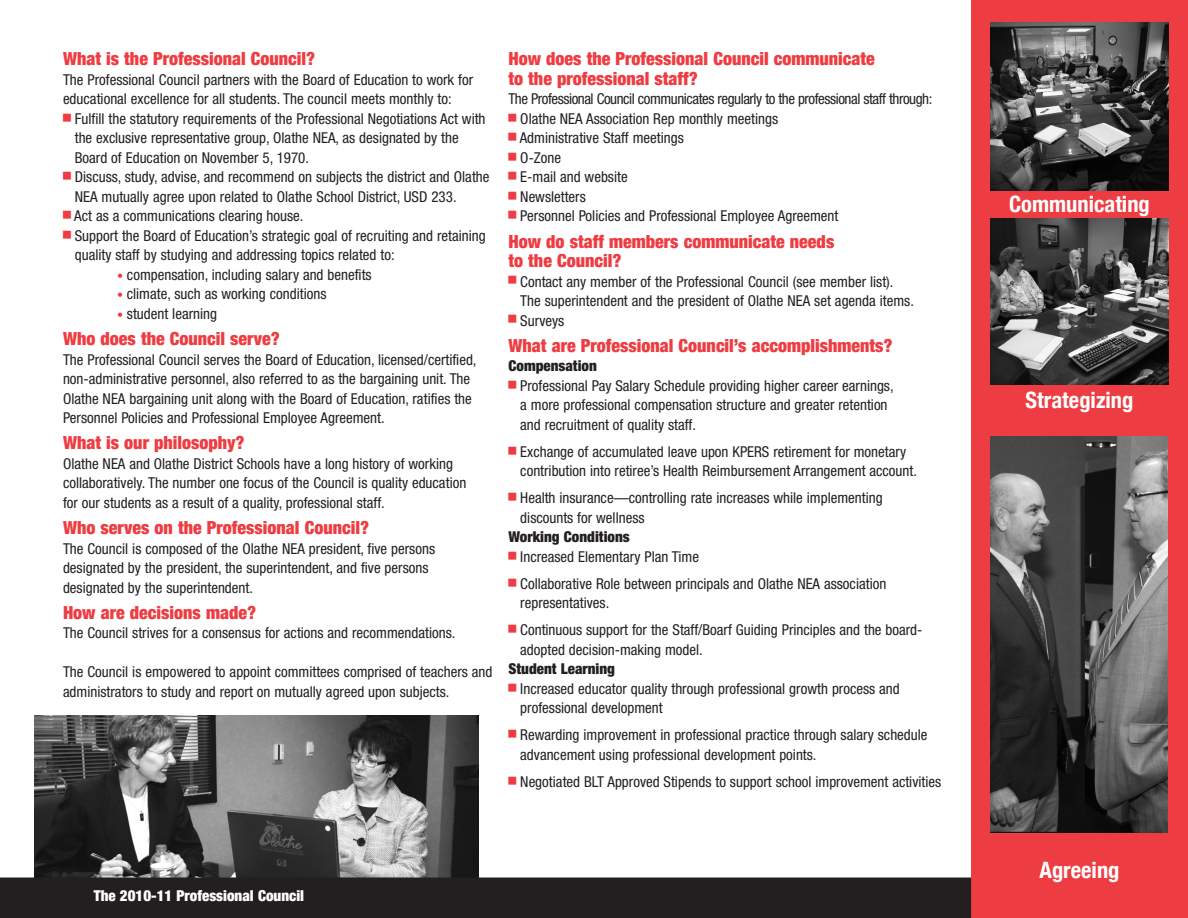
<style>
.page{position:relative;width:1188px;height:918px;background:#fff}
.page>*{position:absolute;margin:0;border:0;box-sizing:border-box;transform-origin:0 0}
.t1{font:700 condensed 22.5px "Helvetica Neue";color:#fff}
.t2{font:900 condensed 18px "Helvetica Neue";color:#ee3d42}
.t3{font:condensed 15px/19.5px "Helvetica Neue";color:#231f20}
.t4{font:condensed 15px "Helvetica Neue";letter-spacing:-.03em;color:#231f20}
.t5{font:900 condensed 15px "Helvetica Neue";color:#231f20}
.t6{font:900 condensed 15px "Helvetica Neue";color:#fff}
.s1{font-size:12px;color:#ee3d42}
</style>
<div class="page">
<img style="left:35px;top:716px;width:443px;height:161px">
<div style="left:971px;top:0;width:217px;height:918px;background:#ee3d42"></div>
<img style="left:991px;top:218px;width:177px;height:166px">
<img style="left:991px;top:22px;width:177px;height:169px">
<img style="left:991px;top:437px;width:176px;height:395px">
<div style="left:0;top:877px;width:971px;height:41px;background:#231f20"></div>
<p class="t2" style="left:63px;top:48px;width:254px">What is the Professional Council?</p>
<p class="t3" style="left:63px;top:70px;width:412px">The Professional Council partners with the Board of Education to work for educational excellence for all students. The council meets monthly to:</p>
<p class="t3" style="left:75px;top:109px;width:412px">Fulfill the statutory requirements of the Professional Negotiations Act with the exclusive representative group, Olathe NEA, as designated by the<br>Board of Education on November 5, 1970.</p>
<p class="t3" style="left:75px;top:167px;width:416px">Discuss, study, advise, and recommend on subjects the district and Olathe<br>NEA mutually agree upon related to Olathe School District, USD 233.</p>
<p class="t3" style="left:74px;top:206px;width:231px">Act as a communications clearing house.</p>
<p class="t3" style="left:75px;top:226px;width:412px">Support the Board of Education’s strategic goal of recruiting and retaining quality staff by studying and addressing topics related to:</p>
<p class="t3" style="left:117px;top:265px;width:256px"><span class="s1">•</span> compensation, including salary and benefits</p>
<p class="t3" style="left:117px;top:284px;width:211px"><span class="s1">•</span> climate, such as working conditions</p>
<p class="t3" style="left:117px;top:304px;width:102px"><span class="s1">•</span> student learning</p>
<p class="t2" style="left:63px;top:328px;width:218px">Who does the Council serve?</p>
<p class="t3" style="left:63px;top:350px;width:415px">The Professional Council serves the Board of Education, licensed/certified, non-administrative personnel, also referred to as the bargaining unit. The Olathe NEA bargaining unit along with the Board of Education, ratifies the Personnel Policies and Professional Employee Agreement.</p>
<p class="t2" style="left:63px;top:432px;width:183px">What is our philosophy?</p>
<p class="t3" style="left:63px;top:454px;width:405px">Olathe NEA and Olathe District Schools have a long history of working collaboratively. The number one focus of the Council is quality education for our students as a result of a quality, professional staff.</p>
<p class="t2" style="left:63px;top:517px;width:308px">Who serves on the Professional Council?</p>
<p class="t3" style="left:63px;top:539px;width:374px">The Council is composed of the Olathe NEA president, five persons designated by the president, the superintendent, and five persons designated by the superintendent.</p>
<p class="t2" style="left:63px;top:601px;width:195px">How are decisions made?</p>
<p class="t3" style="left:63px;top:623px;width:394px">The Council strives for a consensus for actions and recommendations.</p>
<p class="t3" style="left:63px;top:662px;width:431px">The Council is empowered to appoint committees comprised of teachers and administrators to study and report on mutually agreed upon subjects.</p>
<p class="t2" style="left:508px;top:48px;width:368px">How does the Professional Council communicate</p>
<p class="t2" style="left:508px;top:67px;width:191px">to the professional staff?</p>
<p class="t4" style="left:508px;top:91px;width:425px">The Professional Council communicates regularly to the professional staff through:</p>
<p class="t3" style="left:520px;top:109px;width:259px">Olathe NEA Association Rep monthly meetings</p>
<p class="t3" style="left:520px;top:128px;width:166px">Administrative Staff meetings</p>
<p class="t3" style="left:520px;top:148px;width:42px">O-Zone</p>
<p class="t3" style="left:520px;top:167px;width:109px">E-mail and website</p>
<p class="t3" style="left:520px;top:187px;width:67px">Newsletters</p>
<p class="t3" style="left:520px;top:206px;width:320px">Personnel Policies and Professional Employee Agreement</p>
<p class="t2" style="left:508px;top:230px;width:327px">How do staff members communicate needs</p>
<p class="t2" style="left:508px;top:250px;width:114px">to the Council?</p>
<p class="t3" style="left:520px;top:272px;width:395px">Contact any member of the Professional Council (see member list).<br>The superintendent and the president of Olathe NEA set agenda items.</p>
<p class="t3" style="left:520px;top:311px;width:46px">Surveys</p>
<p class="t2" style="left:508px;top:334px;width:385px">What are Professional Council’s accomplishments?</p>
<p class="t5" style="left:508px;top:357px;width:90px">Compensation</p>
<p class="t3" style="left:520px;top:376px;width:375px">Professional Pay Salary Schedule providing higher career earnings, a more professional compensation structure and greater retention and recruitment of quality staff.</p>
<p class="t3" style="left:520px;top:442px;width:398px">Exchange of accumulated leave upon KPERS retirement for monetary contribution into retiree’s Health Reimbursement Arrangement account.</p>
<p class="t3" style="left:520px;top:488px;width:364px">Health insurance—controlling rate increases while implementing discounts for wellness</p>
<p class="t5" style="left:508px;top:528px;width:123px">Working Conditions</p>
<p class="t3" style="left:520px;top:547px;width:180px">Increased Elementary Plan Time</p>
<p class="t3" style="left:520px;top:574px;width:368px">Collaborative Role between principals and Olathe NEA association representatives.</p>
<p class="t3" style="left:520px;top:620px;width:404px">Continuous support for the Staff/Boarf Guiding Principles and the board&shy;adopted decision-making model.</p>
<p class="t5" style="left:508px;top:660px;width:108px">Student Learning</p>
<p class="t3" style="left:520px;top:679px;width:381px">Increased educator quality through professional growth process and professional development</p>
<p class="t3" style="left:520px;top:725px;width:409px">Rewarding improvement in professional practice through salary schedule advancement using professional development points.</p>
<p class="t3" style="left:520px;top:772px;width:422px">Negotiated BLT Approved Stipends to support school improvement activities</p>
<p class="t6" style="left:94px;top:886px;width:212px">The 2010-11 Professional Council</p>
<p class="t1" style="left:1009px;top:190px;width:142px">Communicating</p>
<p class="t1" style="left:1026px;top:387px;width:109px">Strategizing</p>
<p class="t1" style="left:1040px;top:856px;width:81px">Agreeing</p>
</div>
